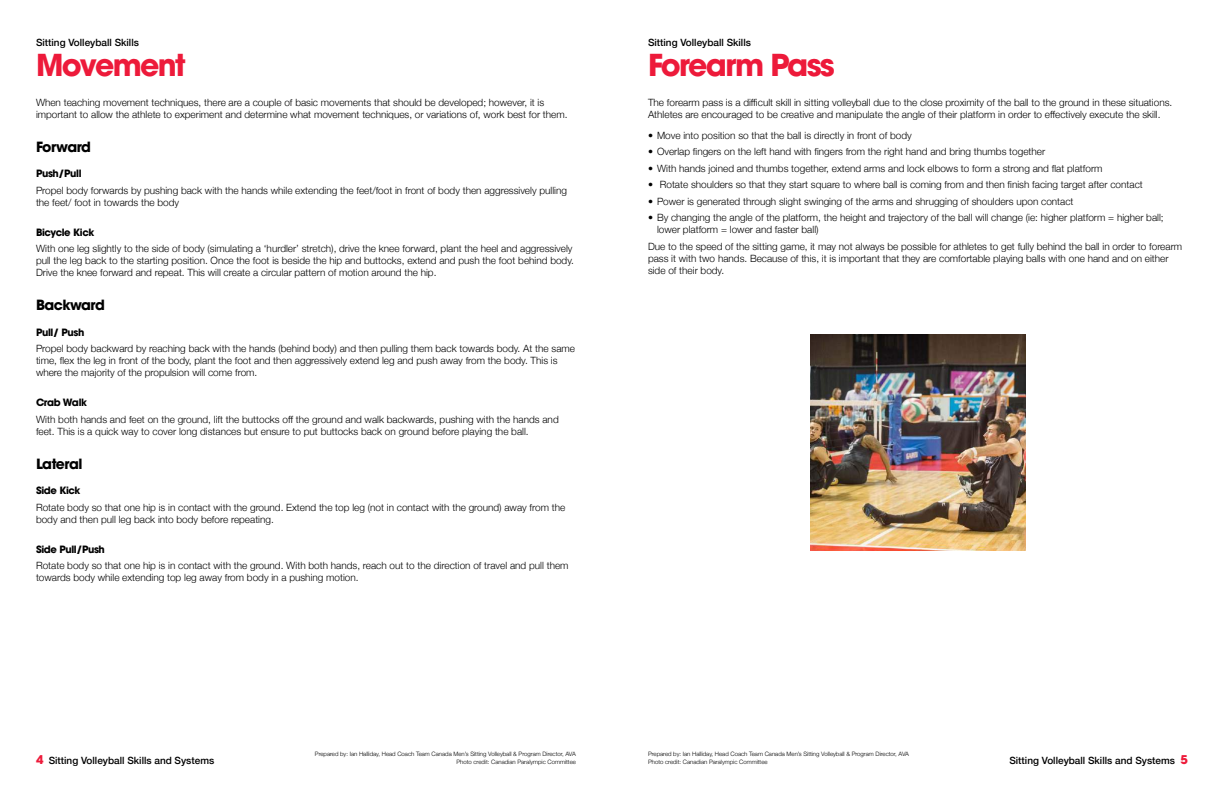
<style>
.page{position:relative;width:1224px;height:792px;background:#fff}
.page>*{position:absolute;margin:0;border:0;box-sizing:border-box;transform-origin:0 0}
.t1{font:700 30px "ITC Avant Garde Pro";letter-spacing:-.055em;color:#ed1a3a}
.t2{font:700 14px "ITC Avant Garde Pro";letter-spacing:-.035em;color:#000}
.t3{font:300 10px/12px "Helvetica Neue";color:#000}
.t4{font:500 10px "Helvetica Neue";color:#000}
.t5{font:700 10px "ITC Avant Garde Pro";letter-spacing:-.035em;color:#000}
.t6{font:300 6px/8px "Helvetica Neue";color:#000;text-align:right}
.s1{font-family:"ITC Avant Garde Pro";font-weight:700;font-size:12px;color:#ed1a3a}
</style>
<div class="page">
<img style="left:810px;top:334px;width:216px;height:216px">
<p class="t4" style="left:36px;top:38px;width:105px">Sitting Volleyball Skills</p>
<h1 class="t1" style="left:36px;top:53px;width:151px">Movement</h1>
<p class="t3" style="left:36px;top:97px;width:533px">When teaching movement techniques, there are a couple of basic movements that should be developed; however, it is important to allow the athlete to experiment and determine what movement techniques, or variations of, work best for them.</p>
<h2 class="t2" style="left:36px;top:141px;width:57px">Forward</h2>
<p class="t5" style="left:36px;top:170px;width:47px">Push/Pull</p>
<p class="t3" style="left:36px;top:185px;width:533px">Propel body forwards by pushing back with the hands while extending the feet/foot in front of body then aggressively pulling the feet/ foot in towards the body</p>
<p class="t5" style="left:36px;top:228px;width:60px">Bicycle Kick</p>
<p class="t3" style="left:36px;top:242px;width:539px">With one leg slightly to the side of body (simulating a ‘hurdler’ stretch), drive the knee forward, plant the heel and aggressively pull the leg back to the starting position. Once the foot is beside the hip and buttocks, extend and push the foot behind body.<br>Drive the knee forward and repeat. This will create a circular pattern of motion around the hip.</p>
<h2 class="t2" style="left:36px;top:300px;width:70px">Backward</h2>
<p class="t5" style="left:36px;top:328px;width:50px">Pull/ Push</p>
<p class="t3" style="left:36px;top:344px;width:541px">Propel body backward by reaching back with the hands (behind body) and then pulling them back towards body. At the same time, flex the leg in front of the body, plant the foot and then aggressively extend leg and push away from the body. This is where the majority of the propulsion will come from.</p>
<p class="t5" style="left:36px;top:399px;width:53px">Crab Walk</p>
<p class="t3" style="left:36px;top:412px;width:524px">With both hands and feet on the ground, lift the buttocks off the ground and walk backwards, pushing with the hands and feet. This is a quick way to cover long distances but ensure to put buttocks back on ground before playing the ball.</p>
<h2 class="t2" style="left:36px;top:458px;width:48px">Lateral</h2>
<p class="t5" style="left:36px;top:487px;width:46px">Side Kick</p>
<p class="t3" style="left:36px;top:502px;width:531px">Rotate body so that one hip is in contact with the ground. Extend the top leg (not in contact with the ground) away from the body and then pull leg back into body before repeating.</p>
<p class="t5" style="left:36px;top:545px;width:70px">Side Pull/Push</p>
<p class="t3" style="left:36px;top:561px;width:534px">Rotate body so that one hip is in contact with the ground. With both hands, reach out to the direction of travel and pull them towards body while extending top leg away from body in a pushing motion.</p>
<p class="t4" style="left:648px;top:38px;width:105px">Sitting Volleyball Skills</p>
<h1 class="t1" style="left:648px;top:53px;width:188px">Forearm Pass</h1>
<p class="t3" style="left:648px;top:95px;width:526px">The forearm pass is a difficult skill in sitting volleyball due to the close proximity of the ball to the ground in these situations.<br>Athletes are encouraged to be creative and manipulate the angle of their platform in order to effectively execute the skill.</p>
<p class="t3" style="left:648px;top:130px;width:265px">• Move into position so that the ball is directly in front of body</p>
<p class="t3" style="left:648px;top:147px;width:399px">• Overlap fingers on the left hand with fingers from the right hand and bring thumbs together</p>
<p class="t3" style="left:648px;top:163px;width:456px">• With hands joined and thumbs together, extend arms and lock elbows to form a strong and flat platform</p>
<p class="t3" style="left:648px;top:180px;width:496px">• Rotate shoulders so that they start square to where ball is coming from and then finish facing target after contact</p>
<p class="t3" style="left:648px;top:196px;width:427px">• Power is generated through slight swinging of the arms and shrugging of shoulders upon contact</p>
<p class="t3" style="left:657px;top:213px;width:508px;text-indent:-9px">• By changing the angle of the platform, the height and trajectory of the ball will change (ie: higher platform = higher ball; lower platform = lower and faster ball)</p>
<p class="t3" style="left:648px;top:241px;width:536px">Due to the speed of the sitting game, it may not always be possible for athletes to get fully behind the ball in order to forearm pass it with two hands. Because of this, it is important that they are comfortable playing balls with one hand and on either side of their body.</p>
<p class="t6" style="left:315px;top:750px;width:263px">Prepared by: Ian Halliday, Head Coach Team Canada Men’s Sitting Volleyball &amp; Program Director, AVA<br>Photo credit: Canadian Paralympic Committee</p>
<p class="t6" style="left:648px;top:750px;width:263px">Prepared by: Ian Halliday, Head Coach Team Canada Men’s Sitting Volleyball &amp; Program Director, AVA</p>
<p class="t4" style="left:36px;top:756px;width:180px"><span class="s1">4</span> Sitting Volleyball Skills and Systems</p>
<p class="t6" style="left:648px;top:758px;width:121px">Photo credit: Canadian Paralympic Committee</p>
<p class="t4" style="left:1009px;top:756px;width:180px">Sitting Volleyball Skills and Systems <span class="s1">5</span></p>
</div>
